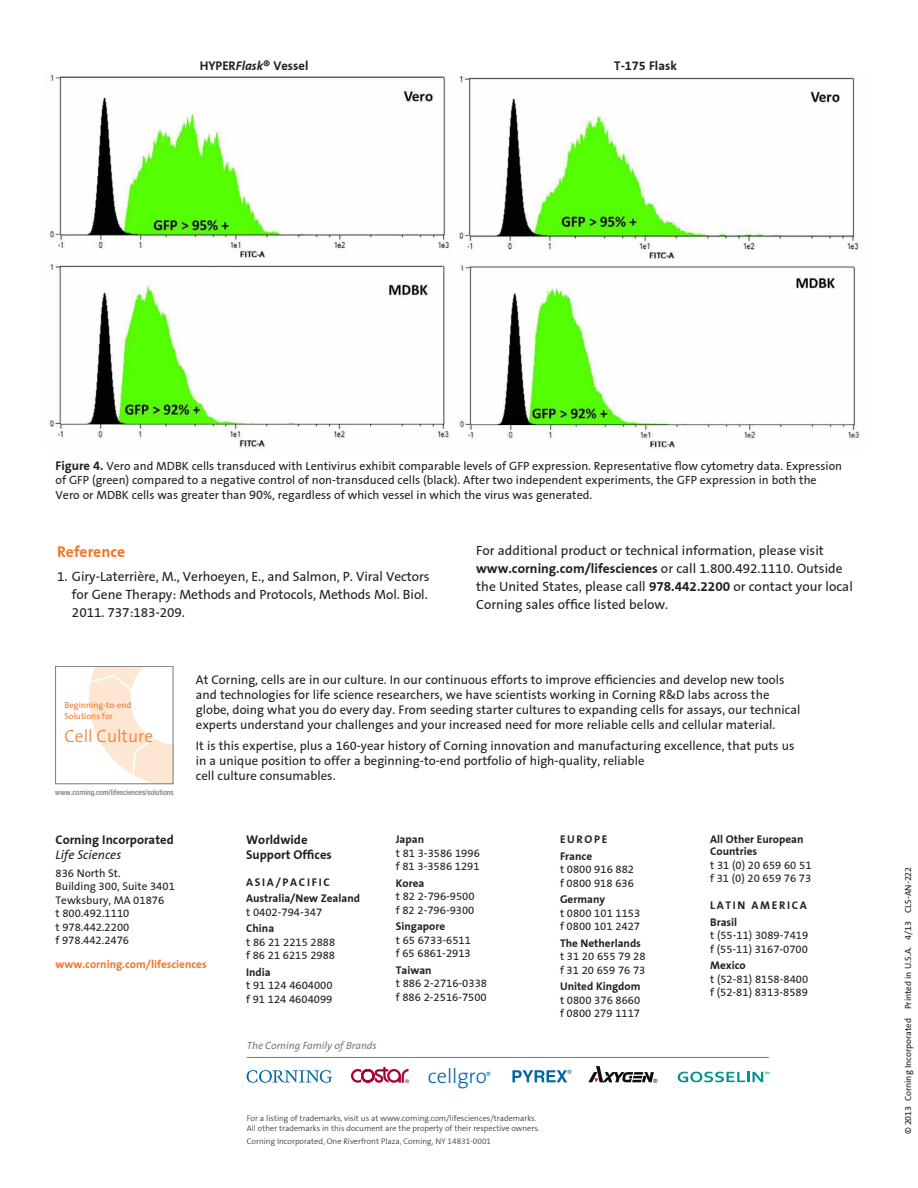
<style>
.page{position:relative;width:918px;height:1188px;background:#fff}
.page>*{position:absolute;margin:0;border:0;box-sizing:border-box;transform-origin:0 0}
.t1{font:300 20.55px "The Sans";letter-spacing:-.005em;color:#0066a5}
.t2{font:300 17.55px "The Sans";color:#f47424}
.t3{font:700 15.75px "Corning Sans";color:#f47424}
.t4{font:13.5px/18px "Corning Sans";color:#231f20}
.t5{font:12.75px/15px "Corning Sans";color:#231f20}
.t6{font:700 12.75px/14.2px "Corning Sans";color:#231f20}
.t7{font:italic 12.75px "Corning Sans";color:#231f20}
.t8{font:12px/14px "Corning Sans";color:#231f20}
.t9{font:11.25px/13.5px "Corning Sans";color:#231f20}
.t10{font:700 11.25px/16.5px "Corning Sans";color:#231f20}
.t11{font:700 11.25px "Corning Sans";color:#f47424}
.t12{font:italic 10.5px "The Sans";color:#77797b}
.t13{font:300 9.75px "The Sans";color:#0066a5}
.t14{font:300 9.75px "The Sans";color:#231f20}
.t15{font:9px "Corning Sans";color:#231f20}
.t16{font:8.7px/11.6px "The Sans";color:#f47424}
.t17{font:300 8.25px/9.8px "Corning Sans";color:#231f20}
.t18{font:500 condensed 7.5px "Helvetica Neue";color:#77797b}
.t19{font:5.25px "Helvetica";color:#a90533}
.s1{font-style:italic}
.s2{font-weight:700;font-size:12.75px}
.s3{font-size:12.75px}
.s4{font-weight:700}
</style>
<div class="page">
<img style="left:48px;top:73px;width:813px;height:376px">
<svg style="left:351px;top:1067px;width:58px;height:16px"></svg>
<svg style="left:247px;top:1070px;width:85px;height:13px"></svg>
<svg style="left:588px;top:1066px;width:66px;height:16px"></svg>
<svg style="left:678px;top:1072px;width:91px;height:10px"></svg>
<svg style="left:512px;top:1070px;width:55px;height:12px"></svg>
<hr style="left:247px;top:1057px;width:522px;height:1px;background:#77797b">
<svg style="left:83px;top:668px;width:90px;height:117px"></svg>
<div style="left:55px;top:666px;width:118px;height:118px;border:1px solid #77797b"></div>
<p class="t6" style="left:200px;top:58px;width:110px">HYPER<span class="s1">Flask</span>® Vessel</p>
<p class="t6" style="left:614px;top:58px;width:64px">T-175 Flask</p>
<p class="t8" style="left:56px;top:459px;width:788px"><span class="s2">Figure 4.</span> Vero and MDBK cells transduced with Lentivirus exhibit comparable levels of GFP expression. Representative flow cytometry data. Expression of GFP (green) compared to a negative control of non-transduced cells (black). After two independent experiments, the GFP expression in both the</p>
<p class="t8" style="left:56px;top:488px;width:538px">Vero or MDBK cells was greater than <span class="s3">90</span>%, regardless of which vessel in which the virus was generated.</p>
<p class="t3" style="left:57px;top:542px;width:70px">Reference</p>
<p class="t4" style="left:72px;top:567px;width:359px;text-indent:-15px">1. Giry-Laterrière, M., Verhoeyen, E., and Salmon, P. Viral Vectors for Gene Therapy: Methods and Protocols, Methods Mol. Biol.<br>2011. 737:183-209.</p>
<p class="t4" style="left:476px;top:542px;width:378px">For additional product or technical information, please visit <span class="s4">www.corning.com/lifesciences</span> or call 1.800.492.1110. Outside the United States, please call <span class="s4">978.442.2200</span> or contact your local Corning sales office listed below.</p>
<p class="t16" style="left:65px;top:699px;width:69px">Beginning-to-end<br>Solutions for</p>
<h2 class="t2" style="left:65px;top:722px;width:90px">Cell Culture</h2>
<p class="t18" style="left:55px;top:788px;width:120px">www.corning.com/lifesciences/solutions</p>
<p class="t5" style="left:196px;top:673px;width:606px">At Corning, cells are in our culture. In our continuous efforts to improve efficiencies and develop new tools and technologies for life science researchers, we have scientists working in Corning R&amp;D labs across the globe, doing what you do every day. From seeding starter cultures to expanding cells for assays, our technical experts understand your challenges and your increased need for more reliable cells and cellular material.</p>
<p class="t5" style="left:196px;top:739px;width:600px">It is this expertise, plus a 160-year history of Corning innovation and manufacturing excellence, that puts us in a unique position to offer a beginning-to-end portfolio of high-quality, reliable<br>cell culture consumables.</p>
<p class="t6" style="left:56px;top:833px;width:120px">Corning Incorporated</p>
<p class="t7" style="left:56px;top:847px;width:67px">Life Sciences</p>
<p class="t9" style="left:56px;top:866px;width:121px">836 North St.<br>Building 300, Suite 3401<br>Tewksbury, MA 01876<br>t 800.492.1110<br>t 978.442.2200<br>f 978.442.2476</p>
<p class="t11" style="left:56px;top:958px;width:153px">www.corning.com/lifesciences</p>
<p class="t6" style="left:246px;top:833px;width:87px">Worldwide<br>Support Offices</p>
<p class="t10" style="left:246px;top:874px;width:16px">Asia</p>
<p class="t10" style="left:246px;top:874px;width:115px;text-indent:30px">/pacific<br>Australia/New Zealand</p>
<p class="t9" style="left:246px;top:905px;width:78px">t 0402-794-347</p>
<p class="t10" style="left:246px;top:920px;width:30px">China</p>
<p class="t9" style="left:246px;top:935px;width:91px">t 86 21 2215 2888 f 86 21 6215 2988</p>
<p class="t10" style="left:246px;top:964px;width:26px">India</p>
<p class="t9" style="left:246px;top:979px;width:88px">t 91 124 4604000 f 91 124 4604099</p>
<p class="t12" style="left:247px;top:1037px;width:131px">The Corning Family of Brands</p>
<p class="t10" style="left:396px;top:831px;width:30px">Japan</p>
<p class="t9" style="left:396px;top:846px;width:86px">t 81 3-3586 1996 f 81 3-3586 1291</p>
<p class="t10" style="left:396px;top:875px;width:30px">Korea</p>
<p class="t9" style="left:396px;top:890px;width:80px">t 82 2-796-9500 f 82 2-796-9300</p>
<p class="t10" style="left:396px;top:918px;width:51px">Singapore</p>
<p class="t9" style="left:396px;top:933px;width:77px">t 65 6733-6511 f 65 6861-2913</p>
<p class="t10" style="left:396px;top:962px;width:37px">Taiwan</p>
<p class="t9" style="left:396px;top:977px;width:93px">t 886 2-2716-0338 f 886 2-2516-7500</p>
<p class="t19" style="left:405px;top:1078px;width:5px">®</p>
<h1 class="t1" style="left:428px;top:1059px;width:65px">cellgro<sup>®</sup></h1>
<p class="t17" style="left:247px;top:1114px;width:294px">For a listing of trademarks, visit us at www.corning.com/lifesciences/trademarks.<br>All other trademarks in this document are the property of their respective owners.</p>
<p class="t17" style="left:247px;top:1136px;width:246px">Corning Incorporated, One Riverfront Plaza, Corning, NY 14831-0001</p>
<p class="t10" style="left:560px;top:831px;width:34px">Europe<br>France</p>
<p class="t9" style="left:560px;top:863px;width:76px">t 0800 916 882 f 0800 918 636</p>
<p class="t10" style="left:560px;top:891px;width:47px">Germany</p>
<p class="t9" style="left:560px;top:906px;width:82px">t 0800 101 1153 f 0800 101 2427</p>
<p class="t10" style="left:560px;top:935px;width:82px">The Netherlands</p>
<p class="t9" style="left:560px;top:950px;width:87px">t 31 20 655 79 28 f 31 20 659 76 73</p>
<p class="t10" style="left:560px;top:978px;width:82px">United Kingdom</p>
<p class="t9" style="left:560px;top:993px;width:82px">t 0800 376 8660 f 0800 279 1117</p>
<p class="t13" style="left:567px;top:1066px;width:7px">®</p>
<p class="t14" style="left:653px;top:1074px;width:7px">®</p>
<p class="t10" style="left:710px;top:833px;width:95px;line-height:12px">All Other European<br>Countries</p>
<p class="t9" style="left:710px;top:858px;width:103px">t 31 (0) 20 659 60 51 f 31 (0) 20 659 76 73</p>
<p class="t10" style="left:710px;top:897px;width:15px">Latin</p>
<p class="t10" style="left:752px;top:897px;width:18px">America</p>
<p class="t10" style="left:710px;top:914px;width:29px">Brasil</p>
<p class="t9" style="left:710px;top:929px;width:100px">t (55-11) 3089-7419 f (55-11) 3167-0700</p>
<p class="t10" style="left:710px;top:957px;width:37px">Mexico</p>
<p class="t9" style="left:710px;top:972px;width:100px">t (52-81) 8158-8400 f (52-81) 8313-8589</p>
<p class="t15" style="left:903px;top:1134px;width:269px;rotate:-90deg">© 2013 Corning Incorporated Printed in U.S.A. 4/13 CLS-AN-222</p>
</div>
